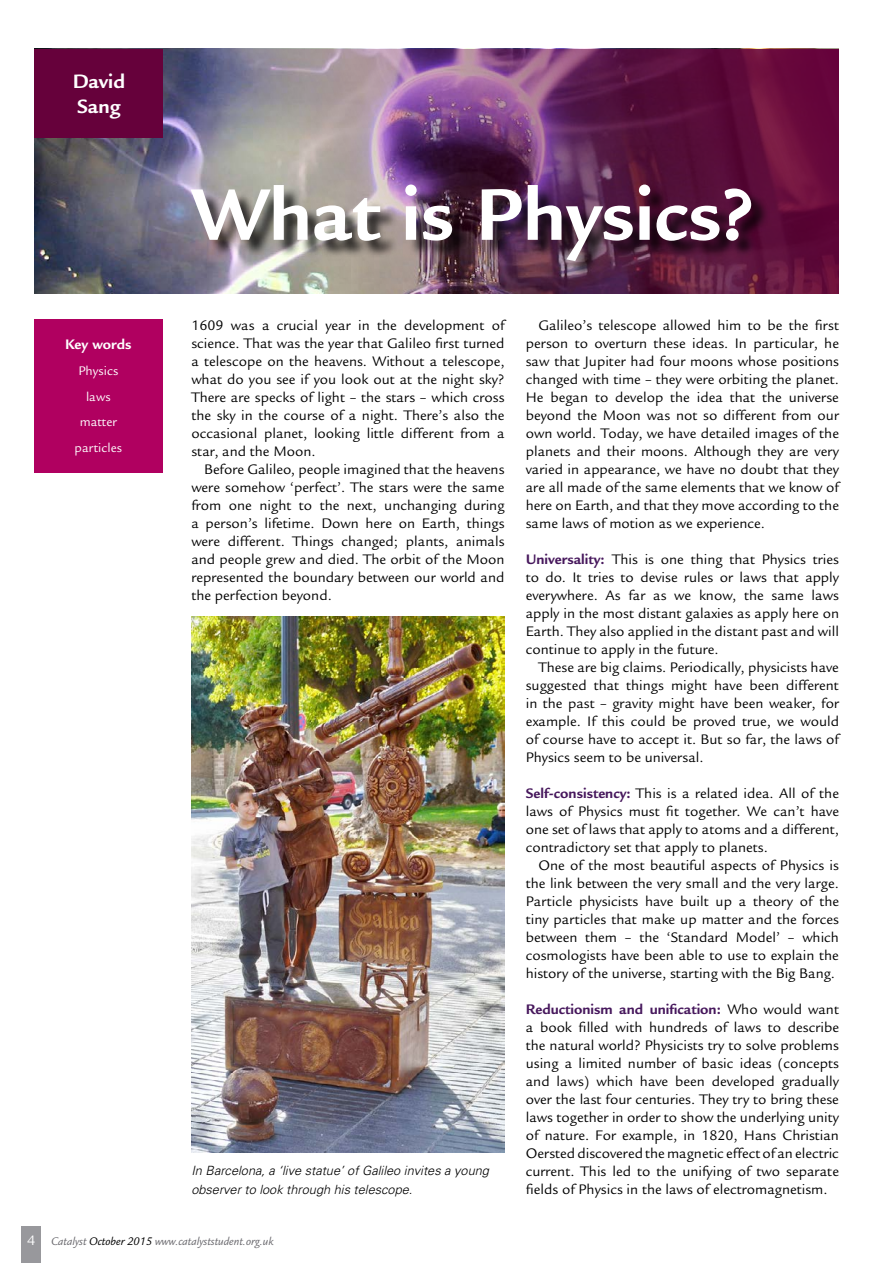
<style>
.page{position:relative;width:893px;height:1263px;background:#fff}
.page>*{position:absolute;margin:0;border:0;box-sizing:border-box;transform-origin:0 0}
.t1{font:700 79.35px "Legacy Sans";color:#fff}
.t2{font:700 21px/25.5px "Legacy Sans";color:#fff}
.t3{font:15px/18px "Legacy Sans";color:#000;text-align:justify}
.t4{font:700 15px "Legacy Sans";color:#fff}
.t5{font:13.5px/26px "Legacy Sans";color:#fff;text-align:center}
.t6{font:italic 300 12.75px/19.5px "Univers";color:#000}
.t7{font:italic 12px "Legacy Sans";color:#68676c}
.s1{font-weight:700;color:#46175c}
.s2{font-style:normal;font-size:15px;color:#fff}
.s3{color:#000}
</style>
<div class="page">
<div style="left:21px;top:1226px;width:20px;height:37px;background:#98989c"></div>
<img style="left:34px;top:50px;width:805px;height:244px">
<div style="left:34px;top:49px;width:129px;height:88px;background:#66013b"></div>
<div style="left:194px;top:187px;width:576px;height:91px;background:#000;opacity:.75"></div>
<div style="left:34px;top:319px;width:128px;height:153px;background:#b00060"></div>
<img style="left:191px;top:616px;width:313px;height:536px">
<h2 class="t2" style="left:73px;top:69px;width:54px">David<br>Sang</h2>
<p class="t4" style="left:65px;top:335px;width:68px">Key words</p>
<p class="t5" style="left:75px;top:358px;width:49px">Physics laws matter particles</p>
<h1 class="t1" style="left:191px;top:169px;width:564px">What is Physics?</h1>
<p class="t3" style="left:191px;top:316px;width:315px">1609 was a crucial year in the development of science. That was the year that Galileo first turned a telescope on the heavens. Without a telescope, what do you see if you look out at the night sky?<br>There are specks of light – the stars – which cross the sky in the course of a night. There’s also the occasional planet, looking little different from a star, and the Moon.</p>
<p class="t3" style="left:191px;top:460px;width:315px;text-indent:13px">Before Galileo, people imagined that the heavens were somehow ‘perfect’. The stars were the same from one night to the next, unchanging during a person’s lifetime. Down here on Earth, things were different. Things changed; plants, animals and people grew and died. The orbit of the Moon represented the boundary between our world and the perfection beyond.</p>
<p class="t6" style="left:191px;top:1160px;width:299px">In Barcelona, a ‘live statue’ of Galileo invites a young observer to look through his telescope.</p>
<p class="t3" style="left:526px;top:316px;width:315px;text-indent:13px">Galileo’s telescope allowed him to be the first person to overturn these ideas. In particular, he saw that Jupiter had four moons whose positions changed with time – they were orbiting the planet.<br>He began to develop the idea that the universe beyond the Moon was not so different from our own world. Today, we have detailed images of the planets and their moons. Although they are very varied in appearance, we have no doubt that they are all made of the same elements that we know of here on Earth, and that they move according to the same laws of motion as we experience.</p>
<p class="t3" style="left:526px;top:550px;width:315px"><span class="s1">Universality:</span> This is one thing that Physics tries to do. It tries to devise rules or laws that apply everywhere. As far as we know, the same laws apply in the most distant galaxies as apply here on Earth. They also applied in the distant past and will continue to apply in the future.</p>
<p class="t3" style="left:526px;top:658px;width:315px;text-indent:13px">These are big claims. Periodically, physicists have suggested that things might have been different in the past – gravity might have been weaker, for example. If this could be proved true, we would of course have to accept it. But so far, the laws of Physics seem to be universal.</p>
<p class="t3" style="left:526px;top:784px;width:315px"><span class="s1">Self-consistency:</span> This is a related idea. All of the laws of Physics must fit together. We can’t have one set of laws that apply to atoms and a different, contradictory set that apply to planets.</p>
<p class="t3" style="left:526px;top:856px;width:315px;text-indent:13px">One of the most beautiful aspects of Physics is the link between the very small and the very large.<br>Particle physicists have built up a theory of the tiny particles that make up matter and the forces between them – the ‘Standard Model’ – which cosmologists have been able to use to explain the history of the universe, starting with the Big Bang.</p>
<p class="t3" style="left:526px;top:1000px;width:315px"><span class="s1">Reductionism and unification:</span> Who would want a book filled with hundreds of laws to describe the natural world? Physicists try to solve problems using a limited number of basic ideas (concepts and laws) which have been developed gradually over the last four centuries. They try to bring these laws together in order to show the underlying unity of nature. For example, in 1820, Hans Christian Oersted discovered the magnetic effect of an electric current. This led to the unifying of two separate fields of Physics in the laws of electromagnetism.</p>
<p class="t7" style="left:27px;top:1235px;width:248px"><span class="s2">4</span> Catalyst <span class="s3">October 2015</span> www.catalyststudent.org.uk</p>
</div>
